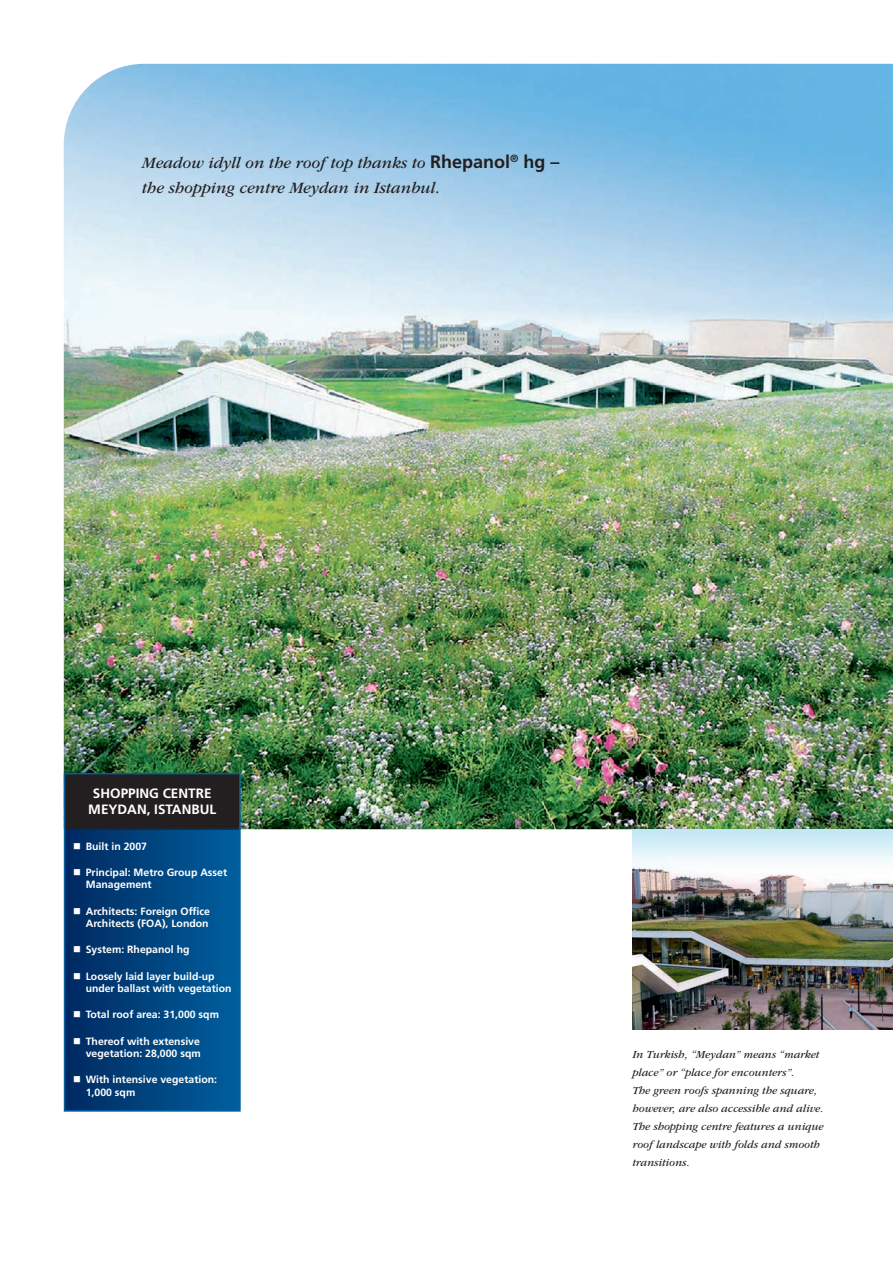
<style>
.page{position:relative;width:893px;height:1263px;background:#fff}
.page>*{position:absolute;margin:0;border:0;box-sizing:border-box;transform-origin:0 0}
.t1{font:italic 16.5px/24.5px "ITC Garamond Std";color:#231f20}
.t2{font:700 13.5px/16.2px "Frutiger LT Std";color:#fff;text-align:center}
.t3{font:italic 11.25px/18px "ITC Garamond Std";color:#231f20}
.t4{font:700 10.5px/12.6px "Frutiger LT Std";color:#fff}
.s1{font-family:"Frutiger LT Std";font-weight:700;font-style:normal;font-size:18px}
</style>
<div class="page">
<img style="left:64px;top:64px;width:829px;height:765px">
<div style="left:65px;top:774px;width:175px;height:55px;background:#231f20"></div>
<div style="left:65px;top:829px;width:175px;height:282px;background:linear-gradient(to right,#002960,#00609e)"></div>
<hr style="left:65px;top:828px;width:174px;height:2px;background:#231f20">
<hr style="left:64px;top:774px;width:1px;height:55px;background:#0060a0">
<hr style="left:64px;top:773px;width:177px;height:1px;background:#0060a0">
<hr style="left:239px;top:774px;width:2px;height:55px;background:#0060a0">
<hr style="left:64px;top:829px;width:1px;height:281px;background:#0060a0">
<hr style="left:239px;top:829px;width:2px;height:281px;background:#0060a0">
<hr style="left:64px;top:1110px;width:177px;height:2px;background:#0060a0">
<img style="left:632px;top:829px;width:261px;height:200px">
<svg style="left:74px;top:843px;width:6px;height:6px"></svg>
<svg style="left:74px;top:869px;width:6px;height:6px"></svg>
<svg style="left:74px;top:908px;width:6px;height:6px"></svg>
<svg style="left:74px;top:946px;width:6px;height:7px"></svg>
<svg style="left:74px;top:973px;width:6px;height:6px"></svg>
<svg style="left:74px;top:1011px;width:6px;height:7px"></svg>
<svg style="left:74px;top:1038px;width:6px;height:6px"></svg>
<svg style="left:74px;top:1076px;width:6px;height:7px"></svg>
<h1 class="t1" style="left:142px;top:151px;width:419px">Meadow idyll on the roof top thanks to <span class="s1">Rhepanol</span><sup>®</sup> <span class="s1">hg – </span>the shopping centre Meydan in Istanbul.</h1>
<p class="t2" style="left:88px;top:785px;width:129px">SHOPPING CENTRE<br>MEYDAN, ISTANBUL</p>
<p class="t4" style="left:86px;top:840px;width:63px">Built in 2007</p>
<p class="t4" style="left:86px;top:866px;width:143px">Principal: Metro Group Asset<br>Management</p>
<p class="t4" style="left:86px;top:905px;width:126px">Architects: Foreign Office<br>Architects (FOA), London</p>
<p class="t4" style="left:86px;top:943px;width:105px">System: Rhepanol hg</p>
<p class="t4" style="left:86px;top:970px;width:147px">Loosely laid layer build-up under ballast with vegetation</p>
<p class="t4" style="left:86px;top:1008px;width:135px">Total roof area: 31,000 sqm</p>
<p class="t4" style="left:86px;top:1035px;width:116px">Thereof with extensive vegetation: 28,000 sqm</p>
<p class="t4" style="left:86px;top:1073px;width:133px">With intensive vegetation:<br>1,000 sqm</p>
<p class="t3" style="left:632px;top:1046px;width:192px">In Turkish, “Meydan” means “market place” or “place for encounters”.<br>The green roofs spanning the square, however, are also accessible and alive.<br>The shopping centre features a unique roof landscape with folds and smooth transitions.</p>
</div>
